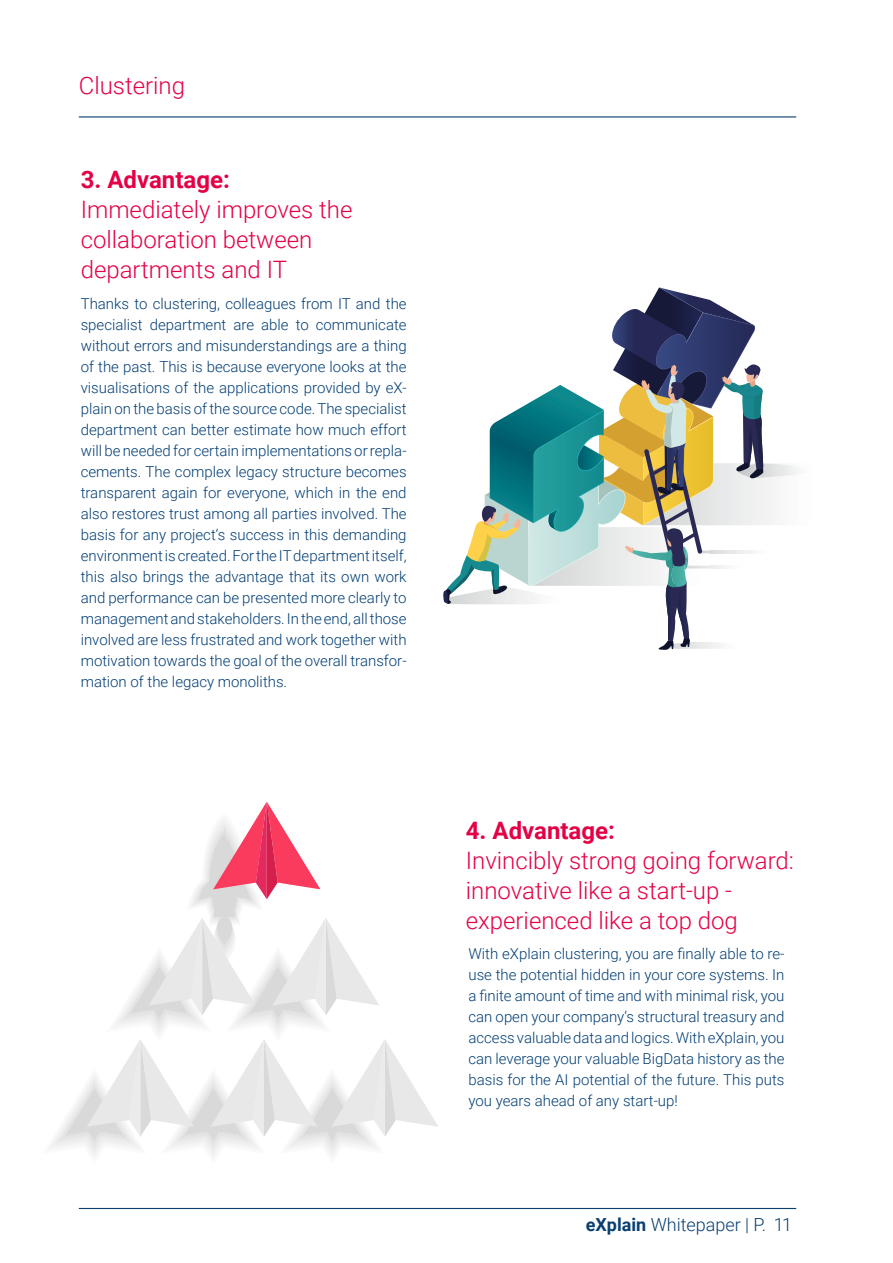
<style>
.page{position:relative;width:893px;height:1263px;background:#fff}
.page>*{position:absolute;margin:0;border:0;box-sizing:border-box;transform-origin:0 0}
.t1{font:300 24px/30px "Roboto";color:#e40045}
.t2{font:700 24px "Roboto";color:#e40045}
.t3{font:300 18px "Roboto";color:#0a3f71}
.t4{font:300 15px/21px "Roboto";color:#003d74;text-align:justify}
.s1{font-weight:700}
</style>
<div class="page">
<hr style="left:79px;top:1208px;width:717px;height:1px;background:#0b3f70">
<hr style="left:79px;top:116px;width:717px;height:1px;background:#0b3f70">
<svg style="left:443px;top:287px;width:355px;height:363px"></svg>
<svg style="left:50px;top:801px;width:388px;height:355px"></svg>
<h1 class="t1" style="left:79px;top:69px;width:108px">Clustering</h1>
<h1 class="t2" style="left:81px;top:163px;width:151px">3. Advantage:</h1>
<h1 class="t1" style="left:81px;top:194px;width:273px">Immediately improves the collaboration between departments and IT</h1>
<p class="t4" style="left:81px;top:292px;width:327px">Thanks to clustering, colleagues from IT and the specialist department are able to communicate without errors and misunderstandings are a thing of the past. This is because everyone looks at the visualisations of the applications provided by eX&shy;plain on the basis of the source code. The specialist department can better estimate how much effort will be needed for certain implementations or repla&shy;cements. The complex legacy structure becomes transparent again for everyone, which in the end also restores trust among all parties involved. The basis for any project‘s success in this demanding environment is created. For the IT department itself, this also brings the advantage that its own work and performance can be presented more clearly to management and stakeholders. In the end, all those involved are less frustrated and work together with motivation towards the goal of the overall transfor&shy;mation of the legacy monoliths.</p>
<h1 class="t2" style="left:466px;top:814px;width:151px">4. Advantage:</h1>
<h1 class="t1" style="left:466px;top:845px;width:330px">Invincibly strong going forward: innovative like a start-up - experienced like a top dog</h1>
<p class="t4" style="left:468px;top:943px;width:318px">With eXplain clustering, you are finally able to re&shy;use the potential hidden in your core systems. In a finite amount of time and with minimal risk, you can open your company‘s structural treasury and access valuable data and logics. With eXplain, you can leverage your valuable BigData history as the basis for the AI potential of the future. This puts you years ahead of any start-up!</p>
<p class="t3" style="left:586px;top:1212px;width:208px"><span class="s1">eXplain</span> Whitepaper | P. 11</p>
</div>
